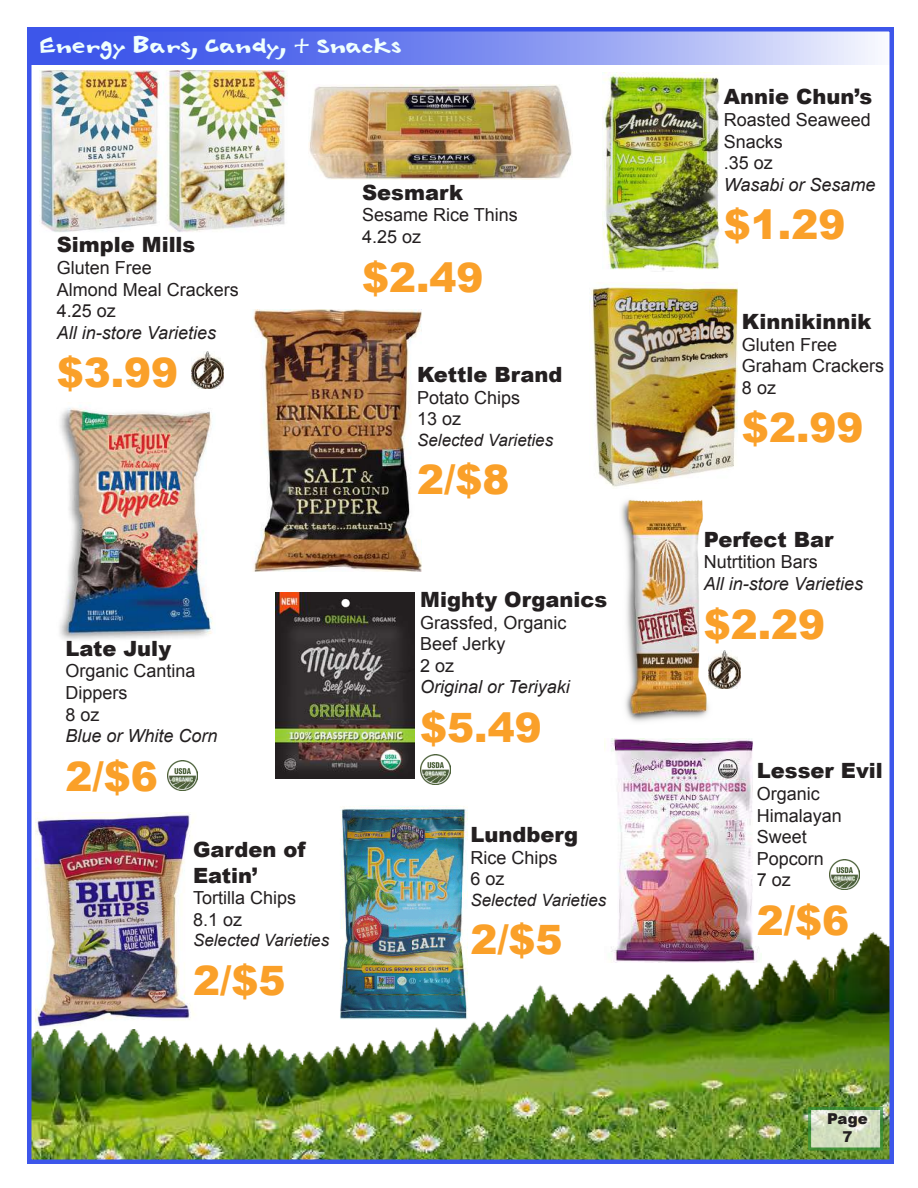
<style>
.page{position:relative;width:918px;height:1188px;background:#fff}
.page>*{position:absolute;margin:0;border:0;box-sizing:border-box;transform-origin:0 0}
.t1{font:900 40.5px "Arial";color:#faa029}
.t2{font:34.5px "Babelfish";color:#effffd}
.t3{font:900 21px/25.2px "Arial";color:#231f20}
.t4{font:18px/21.6px "Arial";color:#231f20}
.t5{font:italic 18px "Arial";color:#231f20}
.t6{font:italic 16.95px "Arial";color:#231f20}
.t7{font:900 15px/18px "Arial";color:#231f20;text-align:center}
</style>
<div class="page">
<img style="left:32px;top:932px;width:857px;height:227px">
<svg style="left:808px;top:1107px;width:75px;height:43px;background:#b9d0ab"></svg>
<svg style="left:32px;top:32px;width:843px;height:33px;background:#7f90f0"></svg>
<img style="left:605px;top:739px;width:157px;height:223px">
<img style="left:308px;top:84px;width:264px;height:95px">
<img style="left:250px;top:309px;width:172px;height:263px">
<img style="left:420px;top:754px;width:30px;height:30px">
<img style="left:335px;top:806px;width:135px;height:214px">
<img style="left:829px;top:859px;width:30px;height:30px">
<img style="left:39px;top:70px;width:248px;height:162px">
<img style="left:589px;top:282px;width:149px;height:205px">
<img style="left:713px;top:651px;width:27px;height:37px">
<img style="left:36px;top:812px;width:162px;height:216px">
<img style="left:603px;top:73px;width:117px;height:198px">
<img style="left:60px;top:405px;width:154px;height:235px">
<img style="left:275px;top:593px;width:139px;height:185px">
<img style="left:192px;top:351px;width:32px;height:38px">
<img style="left:168px;top:761px;width:30px;height:30px">
<img style="left:621px;top:499px;width:92px;height:223px">
<div style="left:27px;top:27px;width:867px;height:1137px;border:4px solid #3d56ea"></div>
<h2 class="t2" style="left:41px;top:33px;width:363px">Energy Bars, Candy, &amp; Snacks</h2>
<p class="t3" style="left:57px;top:232px;width:140px">Simple Mills</p>
<p class="t4" style="left:57px;top:257px;width:184px">Gluten Free<br>Almond Meal Crackers<br>4.25 oz</p>
<p class="t5" style="left:57px;top:321px;width:161px">All in-store Varieties</p>
<h1 class="t1" style="left:57px;top:343px;width:123px">$3.99</h1>
<p class="t3" style="left:362px;top:179px;width:103px">Sesmark</p>
<p class="t4" style="left:362px;top:204px;width:157px">Sesame Rice Thins<br>4.25 oz</p>
<h1 class="t1" style="left:362px;top:248px;width:123px">$2.49</h1>
<p class="t3" style="left:417px;top:361px;width:147px">Kettle Brand</p>
<p class="t4" style="left:417px;top:387px;width:105px">Potato Chips<br>13 oz</p>
<p class="t6" style="left:417px;top:429px;width:138px">Selected Varieties</p>
<h1 class="t1" style="left:417px;top:450px;width:94px">2/$8</h1>
<p class="t3" style="left:66px;top:635px;width:107px">Late July</p>
<p class="t4" style="left:66px;top:661px;width:132px">Organic Cantina<br>Dippers<br>8 oz</p>
<p class="t5" style="left:66px;top:724px;width:154px">Blue or White Corn</p>
<h1 class="t1" style="left:66px;top:747px;width:94px">2/$6</h1>
<p class="t3" style="left:193px;top:837px;width:114px">Garden of<br>Eatin’</p>
<p class="t4" style="left:193px;top:887px;width:105px">Tortilla Chips<br>8.1 oz</p>
<p class="t6" style="left:193px;top:929px;width:138px">Selected Varieties</p>
<h1 class="t1" style="left:193px;top:951px;width:94px">2/$5</h1>
<p class="t3" style="left:420px;top:586px;width:189px">Mighty Organics</p>
<p class="t4" style="left:420px;top:612px;width:148px">Grassfed, Organic<br>Beef Jerky<br>2 oz</p>
<p class="t5" style="left:420px;top:675px;width:151px">Original or Teriyaki</p>
<h1 class="t1" style="left:420px;top:698px;width:123px">$5.49</h1>
<p class="t3" style="left:470px;top:821px;width:109px">Lundberg</p>
<p class="t4" style="left:470px;top:847px;width:89px">Rice Chips<br>6 oz</p>
<p class="t6" style="left:470px;top:889px;width:138px">Selected Varieties</p>
<h1 class="t1" style="left:470px;top:910px;width:94px">2/$5</h1>
<p class="t3" style="left:724px;top:84px;width:150px">Annie Chun’s</p>
<p class="t4" style="left:724px;top:109px;width:149px">Roasted Seaweed<br>Snacks<br>.35 oz</p>
<p class="t5" style="left:724px;top:173px;width:153px">Wasabi or Sesame</p>
<h1 class="t1" style="left:724px;top:196px;width:123px">$1.29</h1>
<p class="t3" style="left:742px;top:308px;width:131px">Kinnikinnik</p>
<p class="t4" style="left:742px;top:334px;width:144px">Gluten Free<br>Graham Crackers<br>8 oz</p>
<h1 class="t1" style="left:742px;top:398px;width:123px">$2.99</h1>
<p class="t3" style="left:704px;top:526px;width:131px">Perfect Bar</p>
<p class="t4" style="left:704px;top:552px;width:116px">Nutrtition Bars</p>
<p class="t5" style="left:704px;top:572px;width:161px">All in-store Varieties</p>
<h1 class="t1" style="left:704px;top:595px;width:123px">$2.29</h1>
<p class="t3" style="left:757px;top:758px;width:127px">Lesser Evil</p>
<p class="t4" style="left:757px;top:783px;width:87px">Organic<br>Himalayan<br>Sweet<br>Popcorn<br>7 oz</p>
<h1 class="t1" style="left:757px;top:891px;width:94px">2/$6</h1>
<p class="t7" style="left:827px;top:1109px;width:42px">Page<br>7</p>
</div>
